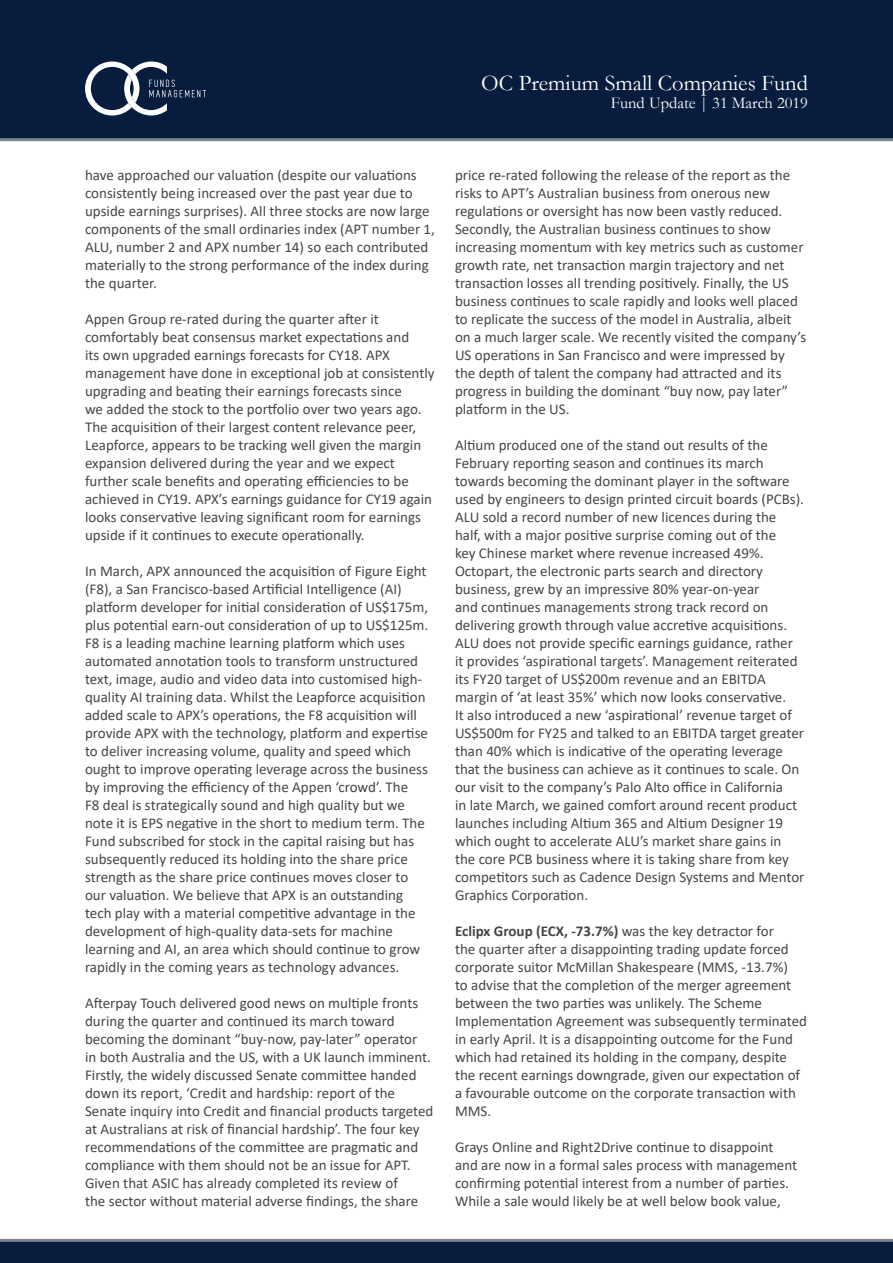
<style>
.page{position:relative;width:893px;height:1263px;background:#fff}
.page>*{position:absolute;margin:0;border:0;box-sizing:border-box;transform-origin:0 0}
.t1{font:22.5px "Garamond";color:#fff}
.t2{font:16.5px "Garamond";color:#fff}
.t3{font:15px/18px "Calibri";color:#454647}
.s1{font-weight:700}
</style>
<div class="page">
<div style="left:0;top:1240px;width:893px;height:23px;background:#081d3e"></div>
<hr style="left:0;top:1239px;width:893px;height:3px;background:#7e868d">
<div style="left:0;top:0;width:893px;height:138px;background:#081d3e"></div>
<hr style="left:0;top:138px;width:893px;height:3px;background:#7e868d">
<svg style="left:85px;top:61px;width:121px;height:54px"></svg>
<h1 class="t1" style="left:481px;top:68px;width:328px">OC Premium Small Companies Fund</h1>
<p class="t2" style="left:611px;top:92px;width:199px">Fund Update | 31 March 2019</p>
<p class="t3" style="left:85px;top:166px;width:351px">have approached our valuation (despite our valuations consistently being increased over the past year due to upside earnings surprises). All three stocks are now large components of the small ordinaries index (APT number 1, ALU, number 2 and APX number 14) so each contributed materially to the strong performance of the index during the quarter.</p>
<p class="t3" style="left:85px;top:310px;width:351px">Appen Group re-rated during the quarter after it comfortably beat consensus market expectations and<br>its own upgraded earnings forecasts for CY18. APX management have done in exceptional job at consistently upgrading and beating their earnings forecasts since<br>we added the stock to the portfolio over two years ago.<br>The acquisition of their largest content relevance peer, Leapforce, appears to be tracking well given the margin expansion delivered during the year and we expect further scale benefits and operating efficiencies to be achieved in CY19. APX’s earnings guidance for CY19 again looks conservative leaving significant room for earnings upside if it continues to execute operationally.</p>
<p class="t3" style="left:85px;top:562px;width:345px">In March, APX announced the acquisition of Figure Eight (F8), a San Francisco-based Artificial Intelligence (AI) platform developer for initial consideration of US$175m, plus potential earn-out consideration of up to US$125m.<br>F8 is a leading machine learning platform which uses automated annotation tools to transform unstructured text, image, audio and video data into customised high&shy;quality AI training data. Whilst the Leapforce acquisition added scale to APX’s operations, the F8 acquisition will provide APX with the technology, platform and expertise to deliver increasing volume, quality and speed which ought to improve operating leverage across the business by improving the efficiency of the Appen ‘crowd’. The<br>F8 deal is strategically sound and high quality but we note it is EPS negative in the short to medium term. The Fund subscribed for stock in the capital raising but has subsequently reduced its holding into the share price strength as the share price continues moves closer to our valuation. We believe that APX is an outstanding tech play with a material competitive advantage in the development of high-quality data-sets for machine learning and AI, an area which should continue to grow rapidly in the coming years as technology advances.</p>
<p class="t3" style="left:85px;top:994px;width:350px">Afterpay Touch delivered good news on multiple fronts during the quarter and continued its march toward becoming the dominant “buy-now, pay-later” operator<br>in both Australia and the US, with a UK launch imminent.<br>Firstly, the widely discussed Senate committee handed down its report, ‘Credit and hardship: report of the Senate inquiry into Credit and financial products targeted at Australians at risk of financial hardship’. The four key recommendations of the committee are pragmatic and compliance with them should not be an issue for APT.<br>Given that ASIC has already completed its review of<br>the sector without material adverse findings, the share</p>
<p class="t3" style="left:455px;top:166px;width:353px">price re-rated following the release of the report as the risks to APT’s Australian business from onerous new regulations or oversight has now been vastly reduced.<br>Secondly, the Australian business continues to show increasing momentum with key metrics such as customer growth rate, net transaction margin trajectory and net transaction losses all trending positively. Finally, the US business continues to scale rapidly and looks well placed to replicate the success of the model in Australia, albeit on a much larger scale. We recently visited the company’s US operations in San Francisco and were impressed by the depth of talent the company had attracted and its progress in building the dominant “buy now, pay later” platform in the US.</p>
<p class="t3" style="left:455px;top:436px;width:351px">Altium produced one of the stand out results of the February reporting season and continues its march towards becoming the dominant player in the software used by engineers to design printed circuit boards (PCBs).<br>ALU sold a record number of new licences during the half, with a major positive surprise coming out of the<br>key Chinese market where revenue increased 49%.<br>Octopart, the electronic parts search and directory business, grew by an impressive 80% year-on-year<br>and continues managements strong track record on delivering growth through value accretive acquisitions.<br>ALU does not provide specific earnings guidance, rather it provides ‘aspirational targets’. Management reiterated its FY20 target of US$200m revenue and an EBITDA margin of ‘at least 35%’ which now looks conservative.<br>It also introduced a new ‘aspirational’ revenue target of US$500m for FY25 and talked to an EBITDA target greater than 40% which is indicative of the operating leverage that the business can achieve as it continues to scale. On our visit to the company’s Palo Alto office in California<br>in late March, we gained comfort around recent product launches including Altium 365 and Altium Designer 19 which ought to accelerate ALU’s market share gains in the core PCB business where it is taking share from key competitors such as Cadence Design Systems and Mentor Graphics Corporation.</p>
<p class="t3" style="left:455px;top:922px;width:354px"><span class="s1">Eclipx Group (ECX, -73.7%)</span> was the key detractor for<br>the quarter after a disappointing trading update forced corporate suitor McMillan Shakespeare (MMS, -13.7%)<br>to advise that the completion of the merger agreement between the two parties was unlikely. The Scheme Implementation Agreement was subsequently terminated in early April. It is a disappointing outcome for the Fund which had retained its holding in the company, despite the recent earnings downgrade, given our expectation of a favourable outcome on the corporate transaction with MMS.</p>
<p class="t3" style="left:455px;top:1138px;width:344px">Grays Online and Right2Drive continue to disappoint and are now in a formal sales process with management confirming potential interest from a number of parties.<br>While a sale would likely be at well below book value,</p>
</div>
